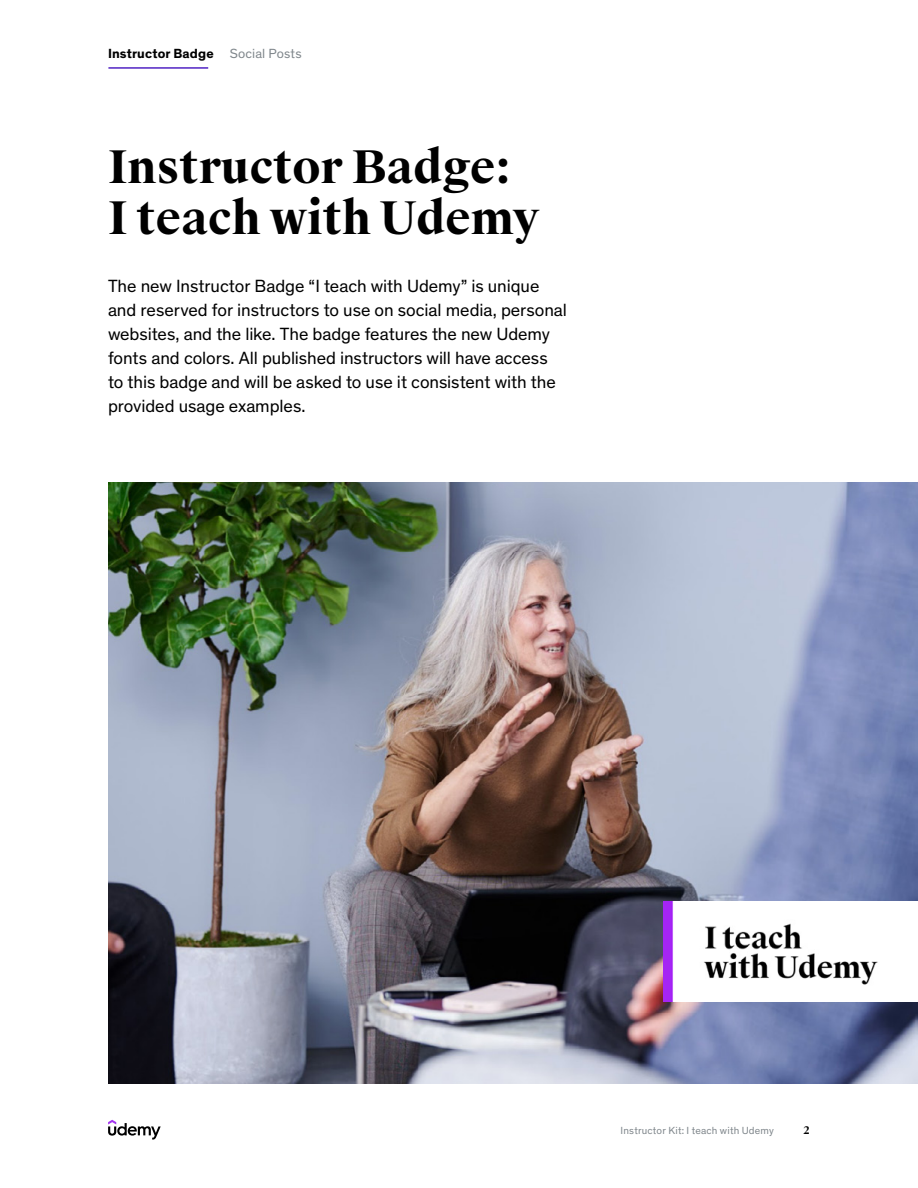
<style>
.page{position:relative;width:918px;height:1188px;background:#fff}
.page>*{position:absolute;margin:0;border:0;box-sizing:border-box;transform-origin:0 0}
.t1{font:700 45px/51px "Suisse Works";color:#000}
.t2{font:18px/24px "Udemy Sans Pan";letter-spacing:-.005em;color:#000}
.t3{font:700 13.5px "Udemy Sans Pan";letter-spacing:.01em;color:#000}
.t4{font:10.5px "Udemy Sans Pan";letter-spacing:.015em;color:#80878c}
.t5{font:700 10.5px "Suisse Works";color:#000}
.s1{font-weight:400;color:#80878c}
</style>
<div class="page">
<svg style="left:108px;top:1120px;width:53px;height:20px"></svg>
<img style="left:109px;top:482px;width:809px;height:601px">
<hr style="left:108px;top:67px;width:100px;height:2px;background:#5022c3">
<img style="left:664px;top:901px;width:254px;height:100px">
<p class="t3" style="left:108px;top:44px;width:195px">Instructor Badge <span class="s1">Social Posts</span></p>
<h1 class="t1" style="left:108px;top:142px;width:433px">Instructor Badge:<br>I teach with Udemy</h1>
<p class="t2" style="left:108px;top:273px;width:461px">The new Instructor Badge “I teach with Udemy” is unique and reserved for instructors to use on social media, personal websites, and the like. The badge features the new Udemy fonts and colors. All published instructors will have access to this badge and will be asked to use it consistent with the provided usage examples.</p>
<p class="t4" style="left:621px;top:1123px;width:155px">Instructor Kit: I teach with Udemy</p>
<p class="t5" style="left:804px;top:1124px;width:8px">2</p>
</div>
